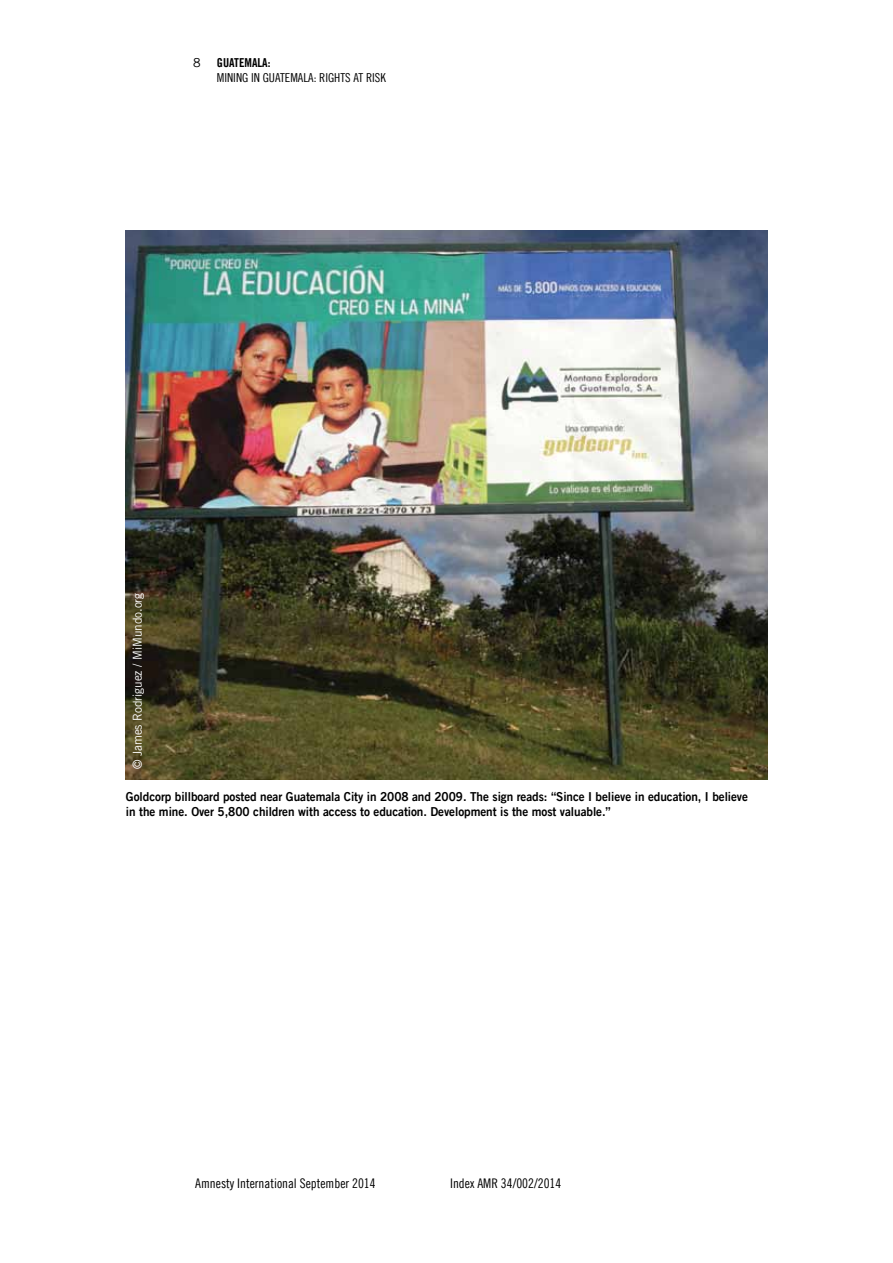
<style>
.page{position:relative;width:893px;height:1263px;background:#fff}
.page>*{position:absolute;margin:0;border:0;box-sizing:border-box;transform-origin:0 0}
.t1{font:13.2px "Amnesty Trade Gothic Cn 18";color:#000}
.t2{font:12.3px/15.5px "Amnesty Trade Gothic Bd 2";letter-spacing:-.005em;color:#000;scale:.95 1}
.t3{font:12.3px "Amnesty Trade Gothic Cn 18";color:#000}
.t4{font:12.3px "Amnesty Trade Gothic";letter-spacing:-.005em;color:#fff;scale:.95 1}
.t5{font:12.3px "Amnesty Trade Gothic Bd Cn 20";color:#000}
.t6{font:12.3px "Amnesty Trade Gothic";color:#000}
</style>
<div class="page">
<img style="left:126px;top:230px;width:642px;height:549px">
<p class="t6" style="left:193px;top:56px;width:9px">8</p>
<p class="t5" style="left:217px;top:55px;width:55px">GUATEMALA:</p>
<p class="t3" style="left:217px;top:70px;width:171px">mining in Guatemala: rights at risk</p>
<p class="t4" style="left:130px;top:769px;width:187px;rotate:-90deg">© James Rodriguez / MiMundo.org</p>
<p class="t2" style="left:126px;top:788px;width:656px">Goldcorp billboard posted near Guatemala City in 2008 and 2009. The sign reads: “Since I believe in education, I believe in the mine. Over 5,800 children with access to education. Development is the most valuable.”</p>
<p class="t1" style="left:195px;top:1175px;width:182px">Amnesty International September 2014</p>
<p class="t1" style="left:450px;top:1175px;width:35px">Index AMR</p>
<p class="t1" style="left:501px;top:1175px;width:62px">34/002/2014</p>
</div>
